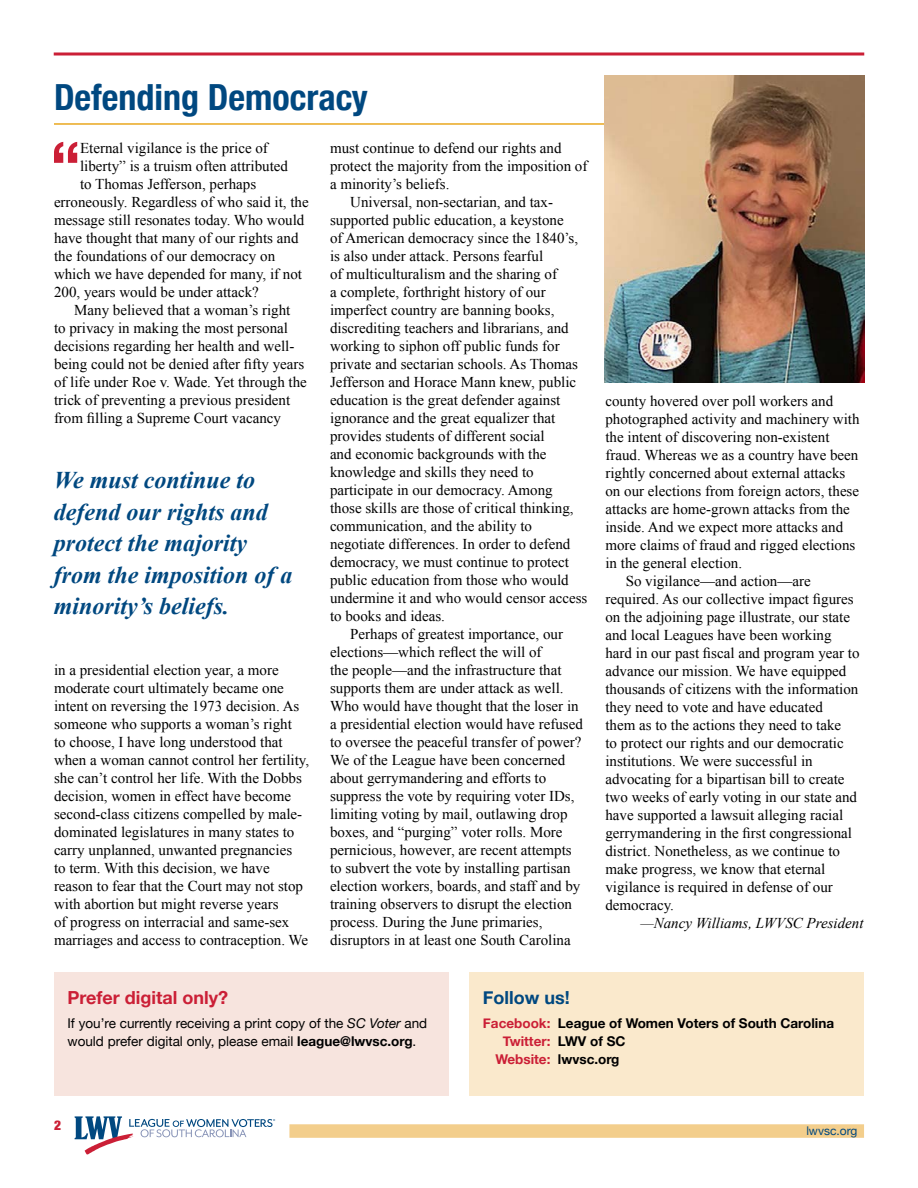
<style>
.page{position:relative;width:918px;height:1188px;background:#fff}
.page>*{position:absolute;margin:0;border:0;box-sizing:border-box;transform-origin:0 0}
.Leading_paragraph{font:700 65.4px "Helvetica Neue";color:#cb1f36}
.Subhead_2{font:700 condensed 36px "Helvetica Neue";color:#004880}
.t1{font:italic 700 24px/31.5px "Times New Roman";color:#004880}
.Default{font:700 18px "Helvetica Neue";color:#cb1f36}
.Subhead_4{font:700 18px "Helvetica Neue";color:#004880}
.Body_copy{font:15px/18px "Times New Roman";color:#000}
.Leading_paragraph-2{font:15px "Times New Roman";color:#000}
.Author{font:italic 15px "Times New Roman";color:#000}
.Sidebar{font:13.5px/18px "Helvetica Neue";color:#000}
.Sidebar-2{font:700 13.5px "Helvetica Neue";color:#000}
.Sidebar-3{font:700 13.5px "Helvetica Neue";color:#cb1f36}
.t2{font:900 condensed 13.5px "Helvetica Neue";color:#cb1f36}
.t3{font:12px "Helvetica Neue";color:#004880}
.s1{font-style:italic}
.s2{font-weight:700}
.s3{color:#cb1f36}
.s4{color:#000}
</style>
<div class="page">
<svg style="left:54px;top:52px;width:810px;height:4px;background:#d75668"></svg>
<div style="left:289px;top:1124px;width:575px;height:14px;background:#f3ce8c"></div>
<svg style="left:75px;top:1116px;width:200px;height:39px"></svg>
<hr style="left:54px;top:123px;width:810px;height:2px;background:#e9a71e">
<div style="left:54px;top:973px;width:395px;height:123px;background:#f7e4de"></div>
<div style="left:469px;top:973px;width:395px;height:123px;background:#fae9cc"></div>
<img style="left:605px;top:75px;width:259px;height:308px">
<h3 class="Subhead_2" style="left:54px;top:67px;width:315px">Defending Democracy</h3>
<p class="Leading_paragraph" style="left:50px;top:114px;width:32px">“</p>
<p class="Leading_paragraph-2" style="left:80px;top:137px;width:189px">Eternal vigilance is the price of</p>
<p class="Leading_paragraph-2" style="left:80px;top:155px;width:209px">liberty” is a truism often attributed</p>
<p class="Leading_paragraph-2" style="left:80px;top:173px;width:178px">to Thomas Jefferson, perhaps</p>
<p class="Leading_paragraph-2" style="left:54px;top:191px;width:256px">erroneously. Regardless of who said it, the</p>
<p class="Leading_paragraph-2" style="left:54px;top:209px;width:252px">message still resonates today. Who would</p>
<p class="Leading_paragraph-2" style="left:54px;top:227px;width:246px">have thought that many of our rights and</p>
<p class="Leading_paragraph-2" style="left:54px;top:245px;width:223px">the foundations of our democracy on</p>
<p class="Leading_paragraph-2" style="left:54px;top:263px;width:250px">which we have depended for many, if not</p>
<p class="Leading_paragraph-2" style="left:54px;top:281px;width:206px">200, years would be under attack?</p>
<p class="Body_copy" style="left:54px;top:300px;width:254px;text-indent:20px">Many believed that a woman’s right<br>to privacy in making the most personal decisions regarding her health and well&shy;being could not be denied after fifty years of life under Roe v. Wade. Yet through the trick of preventing a previous president from filling a Supreme Court vacancy</p>
<p class="Body_copy" style="left:330px;top:139px;width:259px">must continue to defend our rights and protect the majority from the imposition of a minority’s beliefs.</p>
<p class="Body_copy" style="left:330px;top:193px;width:259px;text-indent:20px">Universal, non-sectarian, and tax&shy;supported public education, a keystone<br>of American democracy since the 1840’s, is also under attack. Persons fearful<br>of multiculturalism and the sharing of<br>a complete, forthright history of our imperfect country are banning books, discrediting teachers and librarians, and working to siphon off public funds for private and sectarian schools. As Thomas Jefferson and Horace Mann knew, public education is the great defender against ignorance and the great equalizer that provides students of different social<br>and economic backgrounds with the knowledge and skills they need to participate in our democracy. Among those skills are those of critical thinking, communication, and the ability to negotiate differences. In order to defend democracy, we must continue to protect public education from those who would undermine it and who would censor access to books and ideas.</p>
<p class="Body_copy" style="left:330px;top:625px;width:254px;text-indent:20px">Perhaps of greatest importance, our elections—which reflect the will of<br>the people—and the infrastructure that supports them are under attack as well.<br>Who would have thought that the loser in a presidential election would have refused to oversee the peaceful transfer of power?<br>We of the League have been concerned about gerrymandering and efforts to suppress the vote by requiring voter IDs, limiting voting by mail, outlawing drop boxes, and “purging” voter rolls. More pernicious, however, are recent attempts to subvert the vote by installing partisan election workers, boards, and staff and by training observers to disrupt the election process. During the June primaries, disruptors in at least one South Carolina</p>
<h3 class="t1" style="left:54px;top:464px;width:240px">We must continue to defend our rights and protect the majority from the imposition of a minority’s beliefs.</h3>
<p class="Body_copy" style="left:54px;top:660px;width:257px">in a presidential election year, a more moderate court ultimately became one intent on reversing the 1973 decision. As someone who supports a woman’s right<br>to choose, I have long understood that when a woman cannot control her fertility, she can’t control her life. With the Dobbs decision, women in effect have become second-class citizens compelled by male&shy;dominated legislatures in many states to carry unplanned, unwanted pregnancies<br>to term. With this decision, we have reason to fear that the Court may not stop with abortion but might reverse years<br>of progress on interracial and same-sex marriages and access to contraception. We</p>
<p class="Body_copy" style="left:605px;top:391px;width:256px">county hovered over poll workers and photographed activity and machinery with the intent of discovering non-existent fraud. Whereas we as a country have been rightly concerned about external attacks on our elections from foreign actors, these attacks are home-grown attacks from the inside. And we expect more attacks and more claims of fraud and rigged elections in the general election.</p>
<p class="Body_copy" style="left:605px;top:571px;width:256px;text-indent:20px">So vigilance—and action—are required. As our collective impact figures on the adjoining page illustrate, our state and local Leagues have been working hard in our past fiscal and program year to advance our mission. We have equipped thousands of citizens with the information they need to vote and have educated<br>them as to the actions they need to take<br>to protect our rights and our democratic institutions. We were successful in advocating for a bipartisan bill to create two weeks of early voting in our state and have supported a lawsuit alleging racial gerrymandering in the first congressional district. Nonetheless, as we continue to make progress, we know that eternal vigilance is required in defense of our democracy.</p>
<p class="Author" style="left:640px;top:912px;width:225px">—Nancy Williams, LWVSC President</p>
<p class="Default" style="left:68px;top:983px;width:162px">Prefer digital only?</p>
<p class="Sidebar" style="left:68px;top:1015px;width:361px">If you’re currently receiving a print copy of the <span class="s1">SC Voter</span> and would prefer digital only, please email <span class="s2">league@lwvsc.org</span>.</p>
<p class="t2" style="left:54px;top:1114px;width:9px">2</p>
<p class="Subhead_4" style="left:483px;top:983px;width:88px">Follow us!</p>
<p class="Sidebar-2" style="left:483px;top:1013px;width:353px"><span class="s3">Facebook:</span> League of Women Voters of South Carolina</p>
<p class="Sidebar-3" style="left:503px;top:1031px;width:124px">Twitter: <span class="s4">LWV of SC</span></p>
<p class="Sidebar-2" style="left:495px;top:1049px;width:126px"><span class="s3">Website:</span> lwvsc.org</p>
<p class="t3" style="left:806px;top:1122px;width:52px">lwvsc.org</p>
</div>
